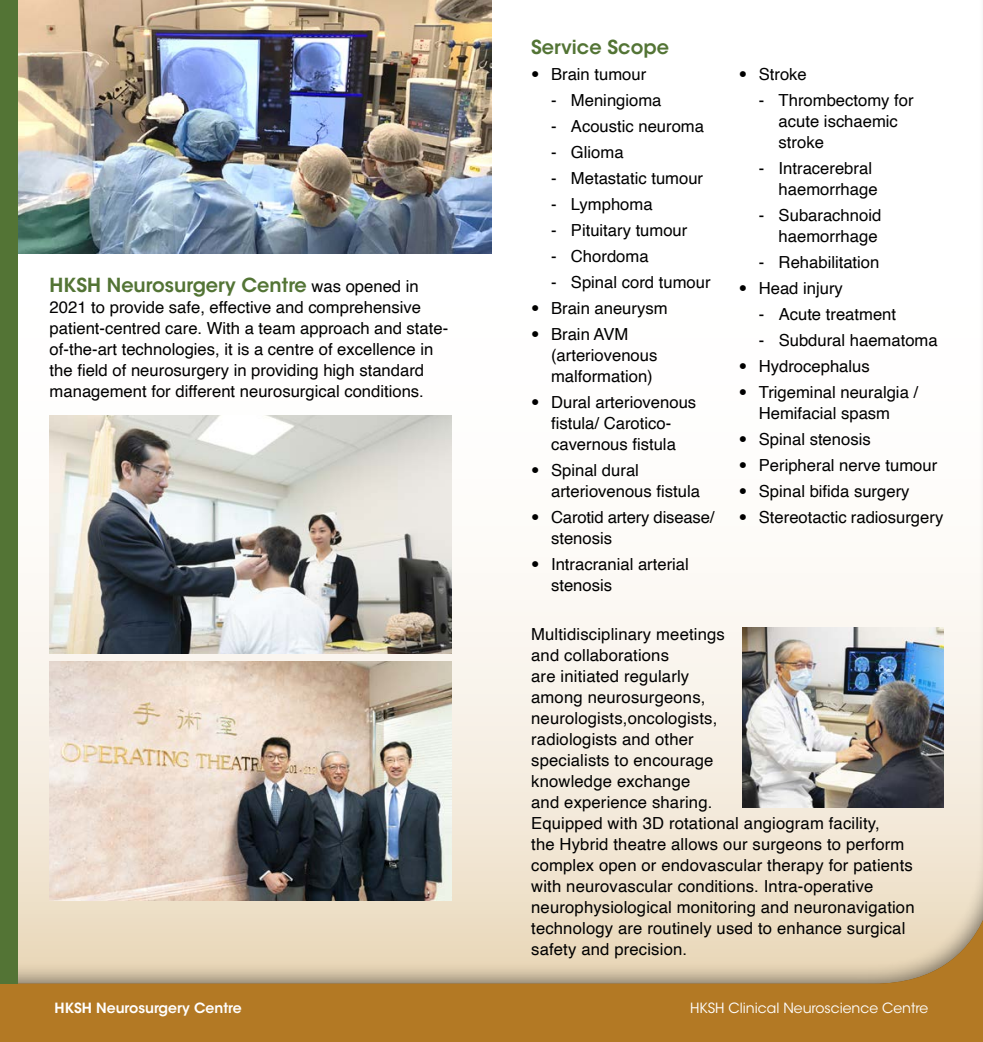
<style>
.page{position:relative;width:983px;height:1042px;background:#fff}
.page>*{position:absolute;margin:0;border:0;box-sizing:border-box;transform-origin:0 0}
.t1{font:600 19.25px "ITC Avant Garde Std";color:#537435}
.t2{font:16.62px/21px "Helvetica";color:#000}
.t3{font:600 14px "ITC Avant Garde Std";color:#fff}
.t4{font:14px "ITC Avant Garde Std";color:#fff}
.s1{font-family:"Helvetica";font-weight:400;font-size:16.62px;color:#000}
.s2{font-family:"Helvetica Neue LT Std";font-weight:100;font-stretch:condensed}
</style>
<div class="page">
<div style="left:0;top:0;width:982px;height:1042px;background:#b37924"></div>
<div style="left:0;top:0;width:982px;height:986px;background:#000;opacity:.5"></div>
<img style="left:17px;top:0;width:474px;height:253px">
<div style="left:0;top:0;width:17px;height:984px;background:#537435"></div>
<img style="left:50px;top:662px;width:401px;height:238px">
<img style="left:50px;top:415px;width:401px;height:239px">
<img style="left:742px;top:628px;width:201px;height:179px">
<p class="t1" style="left:50px;top:273px;width:370px">HKSH Neurosurgery Centre <span class="s1">was opened in</span></p>
<p class="t2" style="left:50px;top:297px;width:400px">2021 to provide safe, effective and comprehensive patient-centred care. With a team approach and state&shy;of-the-art technologies, it is a centre of excellence in the field of neurosurgery in providing high standard management for different neurosurgical conditions.</p>
<p class="t1" style="left:531px;top:35px;width:139px">Service Scope</p>
<p class="t2" style="left:531px;top:64px;width:117px"><span class="s2">•</span> Brain tumour</p>
<p class="t2" style="left:551px;top:90px;width:112px">- Meningioma</p>
<p class="t2" style="left:551px;top:116px;width:154px">- Acoustic neuroma</p>
<p class="t2" style="left:551px;top:142px;width:74px">- Glioma</p>
<p class="t2" style="left:551px;top:168px;width:153px">- Metastatic tumour</p>
<p class="t2" style="left:551px;top:194px;width:103px">- Lymphoma</p>
<p class="t2" style="left:551px;top:220px;width:138px">- Pituitary tumour</p>
<p class="t2" style="left:551px;top:246px;width:99px">- Chordoma</p>
<p class="t2" style="left:551px;top:272px;width:161px">- Spinal cord tumour</p>
<p class="t2" style="left:531px;top:298px;width:138px"><span class="s2">•</span> Brain aneurysm</p>
<p class="t2" style="left:551px;top:324px;width:108px;text-indent:-20px"><span class="s2">•</span> Brain AVM (arteriovenous malformation)</p>
<p class="t2" style="left:531px;top:392px;width:166px;text-align:center"><span class="s2">•</span> Dural arteriovenous fistula/ Carotico&shy;cavernous fistula</p>
<p class="t2" style="left:551px;top:460px;width:150px;text-indent:-20px"><span class="s2">•</span> Spinal dural arteriovenous fistula</p>
<p class="t2" style="left:551px;top:507px;width:165px;text-indent:-20px"><span class="s2">•</span> Carotid artery disease/ stenosis</p>
<p class="t2" style="left:551px;top:554px;width:139px;text-indent:-20px"><span class="s2">•</span> Intracranial arterial stenosis</p>
<p class="t2" style="left:738px;top:64px;width:69px"><span class="s2">•</span> Stroke</p>
<p class="t2" style="left:778px;top:90px;width:136px;text-indent:-20px">- Thrombectomy for acute ischaemic stroke</p>
<p class="t2" style="left:778px;top:158px;width:100px;text-indent:-20px">- Intracerebral haemorrhage</p>
<p class="t2" style="left:758px;top:205px;width:124px;text-align:right">- Subarachnoid haemorrhage</p>
<p class="t2" style="left:758px;top:252px;width:122px">- Rehabilitation</p>
<p class="t2" style="left:738px;top:278px;width:105px"><span class="s2">•</span> Head injury</p>
<p class="t2" style="left:758px;top:304px;width:139px">- Acute treatment</p>
<p class="t2" style="left:758px;top:330px;width:180px">- Subdural haematoma</p>
<p class="t2" style="left:738px;top:356px;width:132px"><span class="s2">•</span> Hydrocephalus</p>
<p class="t2" style="left:738px;top:382px;width:181px;text-align:center"><span class="s2">•</span> Trigeminal neuralgia /<br>Hemifacial spasm</p>
<p class="t2" style="left:738px;top:429px;width:133px"><span class="s2">•</span> Spinal stenosis</p>
<p class="t2" style="left:738px;top:455px;width:200px"><span class="s2">•</span> Peripheral nerve tumour</p>
<p class="t2" style="left:738px;top:481px;width:172px"><span class="s2">•</span> Spinal bifida surgery</p>
<p class="t2" style="left:738px;top:507px;width:206px"><span class="s2">•</span> Stereotactic radiosurgery</p>
<p class="t2" style="left:531px;top:624px;width:385px">Multidisciplinary meetings<br>and collaborations<br>are initiated regularly<br>among neurosurgeons,<br>neurologists,oncologists,<br>radiologists and other<br>specialists to encourage<br>knowledge exchange<br>and experience sharing.<br>Equipped with 3D rotational angiogram facility,<br>the Hybrid theatre allows our surgeons to perform complex open or endovascular therapy for patients with neurovascular conditions. Intra-operative neurophysiological monitoring and neuronavigation technology are routinely used to enhance surgical safety and precision.</p>
<p class="t3" style="left:53px;top:999px;width:330px">Haematological Cancer Plasma Cell Myeloma</p>
<p class="t4" style="left:689px;top:999px;width:190px">HKSH Clinical Neuros ience</p>
<p class="t3" style="left:55px;top:999px;width:188px">HKSH Neurosurgery Centre</p>
<p class="t4" style="left:698px;top:999px;width:231px">Comprehensive Oncology Centre</p>
</div>
